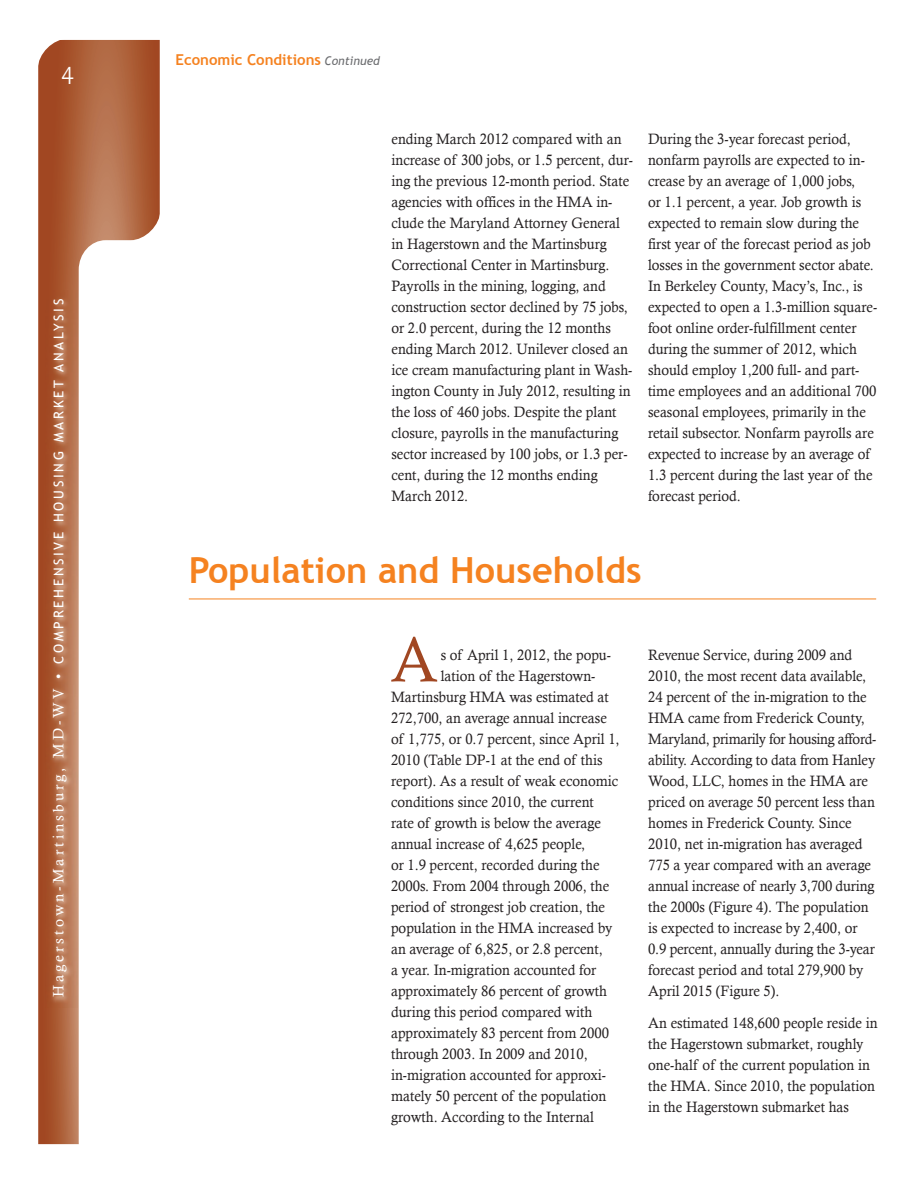
<style>
.page{position:relative;width:918px;height:1188px;background:#fff}
.page>*{position:absolute;margin:0;border:0;box-sizing:border-box;transform-origin:0 0}
.body_text{font:63.75px "Calisto";color:#a14722;scale:.95 1}
.level1{font:700 36px "Trebuchet MS";color:#f58220}
.t1{font:300 27px "Rotis Sans Serif";color:#fff}
.body_text-2{font:15px/21px "Calisto";color:#231f20;scale:.95 1}
.t2{font:700 15px "Trebuchet MS";color:#f58220}
.t3{font:13.5px "Trebuchet MS";letter-spacing:.2em;color:#fff}
.s1{font-family:"Calisto";font-size:15px}
.s2{font-weight:400;font-style:italic;font-size:12px;color:#6c6d70}
</style>
<div class="page">
<svg style="left:38px;top:40px;width:122px;height:1104px;background:#ad603b"></svg>
<svg style="left:79px;top:240px;width:81px;height:904px"></svg>
<svg style="left:38px;top:39px;width:30px;height:30px"></svg>
<svg style="left:130px;top:210px;width:30px;height:36px"></svg>
<img style="left:46px;top:290px;width:31px;height:717px">
<hr style="left:189px;top:599px;width:687px;height:1px;background:#f58220">
<h3 class="t1" style="left:61px;top:60px;width:14px">4</h3>
<p class="t3" style="left:51px;top:997px;width:700px;rotate:-90deg"><span class="s1">Hagerstown-Martinsburg, MD-WV •</span> COMPREHENSIVE HOUSING MARKET ANALYSIS</p>
<p class="t2" style="left:176px;top:50px;width:206px">Economic Conditions <span class="s2">Continued</span></p>
<p class="body_text-2" style="left:392px;top:128px;width:256px">ending March 2012 compared with an increase of 300 jobs, or 1.5 percent, dur&shy;ing the previous 12-month period. State agencies with offices in the HMA in&shy;clude the Maryland Attorney General in Hagerstown and the Martinsburg Correctional Center in Martinsburg.<br>Payrolls in the mining, logging, and construction sector declined by 75 jobs, or 2.0 percent, during the 12 months ending March 2012. Unilever closed an ice cream manufacturing plant in Wash&shy;ington County in July 2012, resulting in the loss of 460 jobs. Despite the plant closure, payrolls in the manufacturing sector increased by 100 jobs, or 1.3 per&shy;cent, during the 12 months ending March 2012.</p>
<p class="body_text-2" style="left:648px;top:128px;width:243px">During the 3-year forecast period, nonfarm payrolls are expected to in&shy;crease by an average of 1,000 jobs,<br>or 1.1 percent, a year. Job growth is expected to remain slow during the first year of the forecast period as job losses in the government sector abate.<br>In Berkeley County, Macy’s, Inc., is expected to open a 1.3-million square&shy;foot online order-fulfillment center during the summer of 2012, which should employ 1,200 full- and part&shy;time employees and an additional 700 seasonal employees, primarily in the retail subsector. Nonfarm payrolls are expected to increase by an average of 1.3 percent during the last year of the forecast period.</p>
<p class="level1" style="left:189px;top:548px;width:454px">Population and Households</p>
<p class="body_text" style="left:391px;top:623px;width:51px">A</p>
<p class="body_text-2" style="left:441px;top:645px;width:180px">s of April 1, 2012, the popu-</p>
<p class="body_text-2" style="left:441px;top:666px;width:164px">lation of the Hagerstown-</p>
<p class="body_text-2" style="left:391px;top:687px;width:231px">Martinsburg HMA was estimated at</p>
<p class="body_text-2" style="left:391px;top:708px;width:229px">272,700, an average annual increase</p>
<p class="body_text-2" style="left:391px;top:729px;width:242px">of 1,775, or 0.7 percent, since April 1,</p>
<p class="body_text-2" style="left:391px;top:750px;width:224px">2010 (Table DP-1 at the end of this</p>
<p class="body_text-2" style="left:391px;top:771px;width:241px">report). As a result of weak economic</p>
<p class="body_text-2" style="left:391px;top:792px;width:215px">conditions since 2010, the current</p>
<p class="body_text-2" style="left:391px;top:813px;width:222px">rate of growth is below the average</p>
<p class="body_text-2" style="left:391px;top:834px;width:206px">annual increase of 4,625 people,</p>
<p class="body_text-2" style="left:391px;top:855px;width:221px">or 1.9 percent, recorded during the</p>
<p class="body_text-2" style="left:391px;top:876px;width:231px">2000s. From 2004 through 2006, the</p>
<p class="body_text-2" style="left:391px;top:897px;width:227px">period of strongest job creation, the</p>
<p class="body_text-2" style="left:391px;top:918px;width:235px">population in the HMA increased by</p>
<p class="body_text-2" style="left:391px;top:939px;width:224px">an average of 6,825, or 2.8 percent,</p>
<p class="body_text-2" style="left:391px;top:960px;width:217px">a year. In-migration accounted for</p>
<p class="body_text-2" style="left:391px;top:981px;width:229px">approximately 86 percent of growth</p>
<p class="body_text-2" style="left:391px;top:1002px;width:213px">during this period compared with</p>
<p class="body_text-2" style="left:391px;top:1023px;width:231px">approximately 83 percent from 2000</p>
<p class="body_text-2" style="left:391px;top:1044px;width:209px">through 2003. In 2009 and 2010,</p>
<p class="body_text-2" style="left:391px;top:1065px;width:228px">in-migration accounted for approxi-</p>
<p class="body_text-2" style="left:391px;top:1086px;width:228px">mately 50 percent of the population</p>
<p class="body_text-2" style="left:391px;top:1107px;width:215px">growth. According to the Internal</p>
<p class="body_text-2" style="left:648px;top:645px;width:242px">Revenue Service, during 2009 and 2010, the most recent data available, 24 percent of the in-migration to the HMA came from Frederick County, Maryland, primarily for housing afford&shy;ability. According to data from Hanley Wood, LLC, homes in the HMA are priced on average 50 percent less than homes in Frederick County. Since 2010, net in-migration has averaged 775 a year compared with an average annual increase of nearly 3,700 during the 2000s (Figure 4). The population is expected to increase by 2,400, or 0.9 percent, annually during the 3-year forecast period and total 279,900 by April 2015 (Figure 5).</p>
<p class="body_text-2" style="left:648px;top:1012px;width:243px">An estimated 148,600 people reside in the Hagerstown submarket, roughly one-half of the current population in the HMA. Since 2010, the population in the Hagerstown submarket has</p>
</div>
